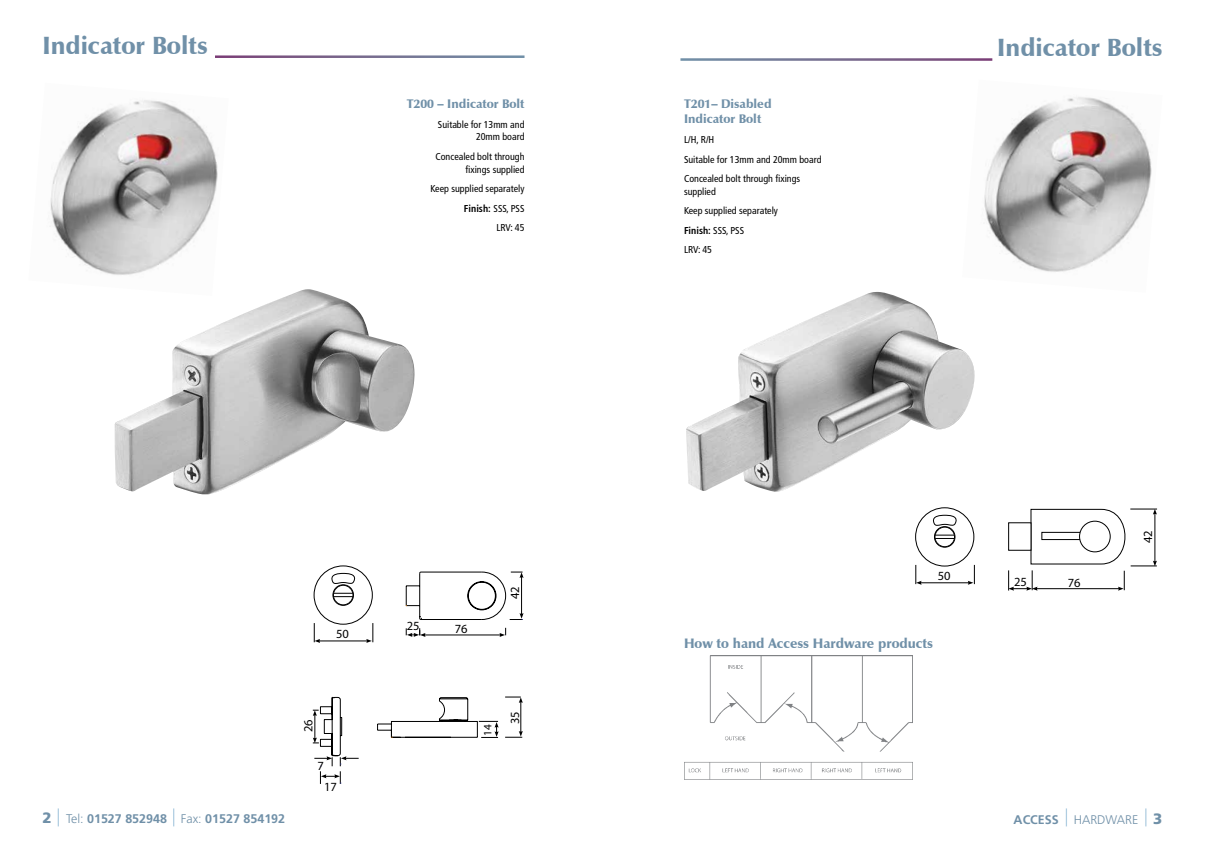
<style>
.page{position:relative;width:1205px;height:851px;background:#fff}
.page>*{position:absolute;margin:0;border:0;box-sizing:border-box;transform-origin:0 0}
.t1{font:900 25px "Zapf Humanist 601 BT";color:#7090a8}
.t2{font:900 13.75px "Zapf Humanist 601 BT";color:#7090a8}
.t3{font:900 12.5px/15px "Zapf Humanist 601 BT";color:#7090a8}
.t4{font:700 12.5px "Frutiger";color:#7090a8}
.t5{font:12.5px "Myriad";letter-spacing:-.01em;color:#000}
.t6{font:300 12.5px "Frutiger";color:#7090a8}
.t7{font:11.25px "Myriad";color:#000}
.t8{font:condensed 10px/19.6px "Frutiger";color:#000;text-align:right}
.s1{font-weight:700}
.s2{font-weight:900;font-size:15px}
.s3{font-weight:300}
</style>
<div class="page">
<img style="left:115px;top:289px;width:300px;height:205px">
<img style="left:686px;top:292px;width:289px;height:200px">
<img style="left:50px;top:100px;width:179px;height:196px">
<img style="left:984px;top:97px;width:168px;height:175px">
<svg style="left:1066px;top:808px;width:1px;height:18px"></svg>
<svg style="left:1145px;top:808px;width:1px;height:18px"></svg>
<svg style="left:58px;top:808px;width:1px;height:18px"></svg>
<svg style="left:173px;top:808px;width:1px;height:18px"></svg>
<svg style="left:1008px;top:508px;width:149px;height:82px"></svg>
<img style="left:684px;top:656px;width:228px;height:124px">
<svg style="left:377px;top:696px;width:146px;height:46px"></svg>
<svg style="left:312px;top:696px;width:47px;height:87px"></svg>
<svg style="left:313px;top:613px;width:61px;height:30px"></svg>
<div style="left:314px;top:566px;width:58px;height:58px;background:#fff;border-radius:50%"></div>
<div style="left:314px;top:565px;width:58px;height:59px;border:1px solid #000;border-radius:50%"></div>
<div style="left:333px;top:584px;width:21px;height:21px;border:1px solid #000;border-radius:50%"></div>
<svg style="left:333px;top:585px;width:20px;height:19px"></svg>
<div style="left:333px;top:585px;width:20px;height:20px;border:1px solid #000;border-radius:50%"></div>
<svg style="left:331px;top:573px;width:25px;height:24px"></svg>
<svg style="left:915px;top:555px;width:60px;height:30px"></svg>
<div style="left:915px;top:507px;width:59px;height:59px;background:#fff;border-radius:50%"></div>
<div style="left:915px;top:507px;width:59px;height:59px;border:1px solid #000;border-radius:50%"></div>
<div style="left:934px;top:526px;width:21px;height:21px;border:1px solid #000;border-radius:50%"></div>
<div style="left:935px;top:527px;width:19px;height:19px;background:#fff;border-radius:50%"></div>
<div style="left:935px;top:527px;width:20px;height:20px;border:1px solid #000;border-radius:50%"></div>
<svg style="left:933px;top:514px;width:24px;height:25px"></svg>
<svg style="left:405px;top:571px;width:119px;height:66px"></svg>
<h1 class="t1" style="left:43px;top:30px;width:167px">Indicator Bolts</h1>
<p class="t3" style="left:407px;top:97px;width:119px">T200 – Indicator Bolt</p>
<p class="t8" style="left:438px;top:118px;width:88px;line-height:12.5px">Suitable for 13mm and<br>20mm board</p>
<p class="t8" style="left:435px;top:150px;width:91px;line-height:12.5px">Concealed bolt through fixings supplied</p>
<p class="t8" style="left:430px;top:179px;width:96px">Keep supplied separately<br><span class="s1">Finish:</span> SSS, PSS<br>LRV: 45</p>
<p class="t5" style="left:336px;top:627px;width:14px">50</p>
<p class="t4" style="left:43px;top:811px;width:244px"><span class="s2">2</span> <span class="s3">Tel:</span> 01527 852948 <span class="s3">Fax:</span> 01527 854192</p>
<p class="t5" style="left:302px;top:731px;width:14px;rotate:-90deg">26</p>
<p class="t5" style="left:318px;top:759px;width:8px">7</p>
<p class="t5" style="left:324px;top:780px;width:14px">17</p>
<p class="t5" style="left:407px;top:620px;width:14px">25</p>
<p class="t5" style="left:455px;top:622px;width:14px">76</p>
<p class="t5" style="left:509px;top:599px;width:14px;rotate:-90deg">42</p>
<p class="t7" style="left:482px;top:735px;width:13px;rotate:-90deg">14</p>
<p class="t5" style="left:509px;top:724px;width:14px;rotate:-90deg">35</p>
<p class="t3" style="left:684px;top:97px;width:89px">T201– Disabled<br>Indicator Bolt</p>
<p class="t8" style="left:684px;top:130px;width:139px;text-align:left">L/H, R/H<br>Suitable for 13mm and 20mm board<br>Concealed bolt through fixings</p>
<p class="t8" style="left:684px;top:181px;width:96px;text-align:left">supplied<br>Keep supplied separately<br><span class="s1">Finish:</span> SSS, PSS<br>LRV: 45</p>
<h1 class="t1" style="left:997px;top:32px;width:167px">Indicator Bolts</h1>
<p class="t5" style="left:938px;top:569px;width:14px">50</p>
<h2 class="t2" style="left:684px;top:635px;width:251px">How to hand Access Hardware products</h2>
<p class="t5" style="left:1014px;top:575px;width:14px">25</p>
<p class="t5" style="left:1068px;top:576px;width:14px">76</p>
<p class="t5" style="left:1142px;top:543px;width:14px;rotate:-90deg">42</p>
<p class="t6" style="left:1013px;top:812px;width:150px"><span class="s1">ACCESS</span> HARDWARE <span class="s2">3</span></p>
</div>
